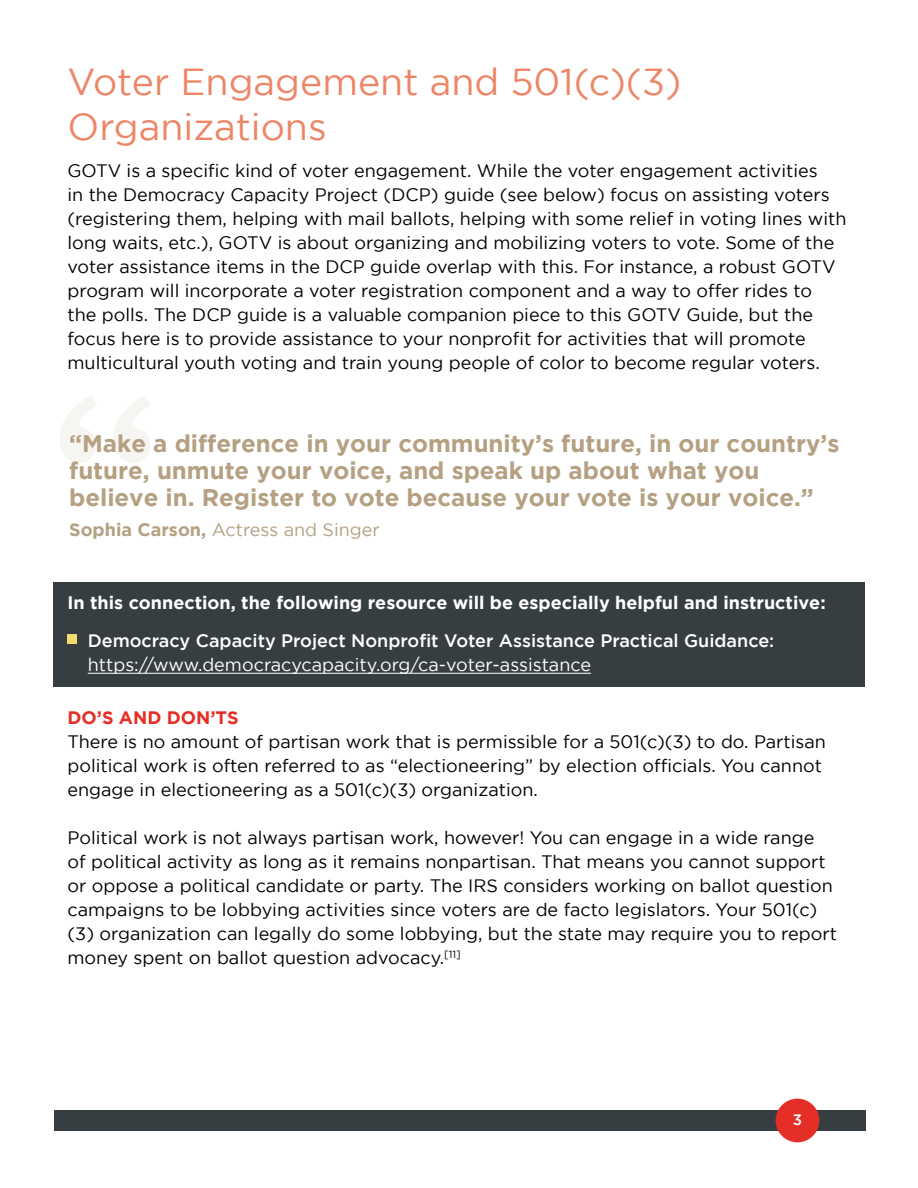
<style>
.page{position:relative;width:918px;height:1188px;background:#fff}
.page>*{position:absolute;margin:0;border:0;box-sizing:border-box;transform-origin:0 0}
.t1{font:300px "Andale Mono";color:#b5a082}
.t2{font:37.5px/45px "Gotham";color:#ed8667}
.t3{font:700 24px/27px "Gotham";color:#b5a082}
.t4{font:18px/24px "Gotham";color:#000}
.t5{font:700 18px "Gotham";color:#fff}
.t6{font:500 18px "Gotham";color:#fff}
.t7{font:18px "Gotham";color:#fff}
.t8{font:18px "Gotham";color:#b5a082}
.t9{font:700 18px "Gotham";color:#e52f26}
.t10{font:500 15px "Gotham";color:#fff}
.s1{font-weight:700}
</style>
<div class="page">
<div style="left:54px;top:1110px;width:811px;height:21px;background:#373e41"></div>
<div style="left:776px;top:1099px;width:43px;height:43px;background:#e52f26;border-radius:50%"></div>
<div style="left:53px;top:583px;width:812px;height:104px;background:#373e41"></div>
<div style="left:68px;top:635px;width:9px;height:9px;background:#f4db6e"></div>
<hr style="left:88px;top:673px;width:503px;height:1px;background:#fff">
<h2 class="t2" style="left:68px;top:59px;width:616px">Voter Engagement and 501(c)(3)<br>Organizations</h2>
<p class="t4" style="left:68px;top:159px;width:780px">GOTV is a specific kind of voter engagement. While the voter engagement activities<br>in the Democracy Capacity Project (DCP) guide (see below) focus on assisting voters (registering them, helping with mail ballots, helping with some relief in voting lines with long waits, etc.), GOTV is about organizing and mobilizing voters to vote. Some of the voter assistance items in the DCP guide overlap with this. For instance, a robust GOTV program will incorporate a voter registration component and a way to offer rides to<br>the polls. The DCP guide is a valuable companion piece to this GOTV Guide, but the focus here is to provide assistance to your nonprofit for activities that will promote multicultural youth voting and train young people of color to become regular voters.</p>
<h1 class="t1" style="left:16px;top:308px;width:181px">“</h1>
<h3 class="t3" style="left:69px;top:430px;width:772px">“Make a difference in your community’s future, in our country’s future, unmute your voice, and speak up about what you believe in. Register to vote because your vote is your voice.”</h3>
<p class="t8" style="left:69px;top:520px;width:312px"><span class="s1">Sophia Carson,</span> Actress and Singer</p>
<p class="t5" style="left:68px;top:593px;width:760px">In this connection, the following resource will be especially helpful and instructive:</p>
<p class="t6" style="left:88px;top:630px;width:688px">Democracy Capacity Project Nonprofit Voter Assistance Practical Guidance:</p>
<p class="t7" style="left:88px;top:654px;width:505px">https://www.democracycapacity.org/ca-voter-assistance</p>
<p class="t9" style="left:68px;top:707px;width:173px">DO’S AND DON’TS</p>
<p class="t4" style="left:68px;top:729px;width:760px">There is no amount of partisan work that is permissible for a 501(c)(3) to do. Partisan political work is often referred to as “electioneering” by election officials. You cannot engage in electioneering as a 501(c)(3) organization.</p>
<p class="t4" style="left:68px;top:825px;width:771px">Political work is not always partisan work, however! You can engage in a wide range of political activity as long as it remains nonpartisan. That means you cannot support or oppose a political candidate or party. The IRS considers working on ballot question campaigns to be lobbying activities since voters are de facto legislators. Your 501(c) (3) organization can legally do some lobbying, but the state may require you to report money spent on ballot question advocacy.<sup>[11]</sup></p>
<p class="t10" style="left:793px;top:1111px;width:11px">3</p>
</div>
